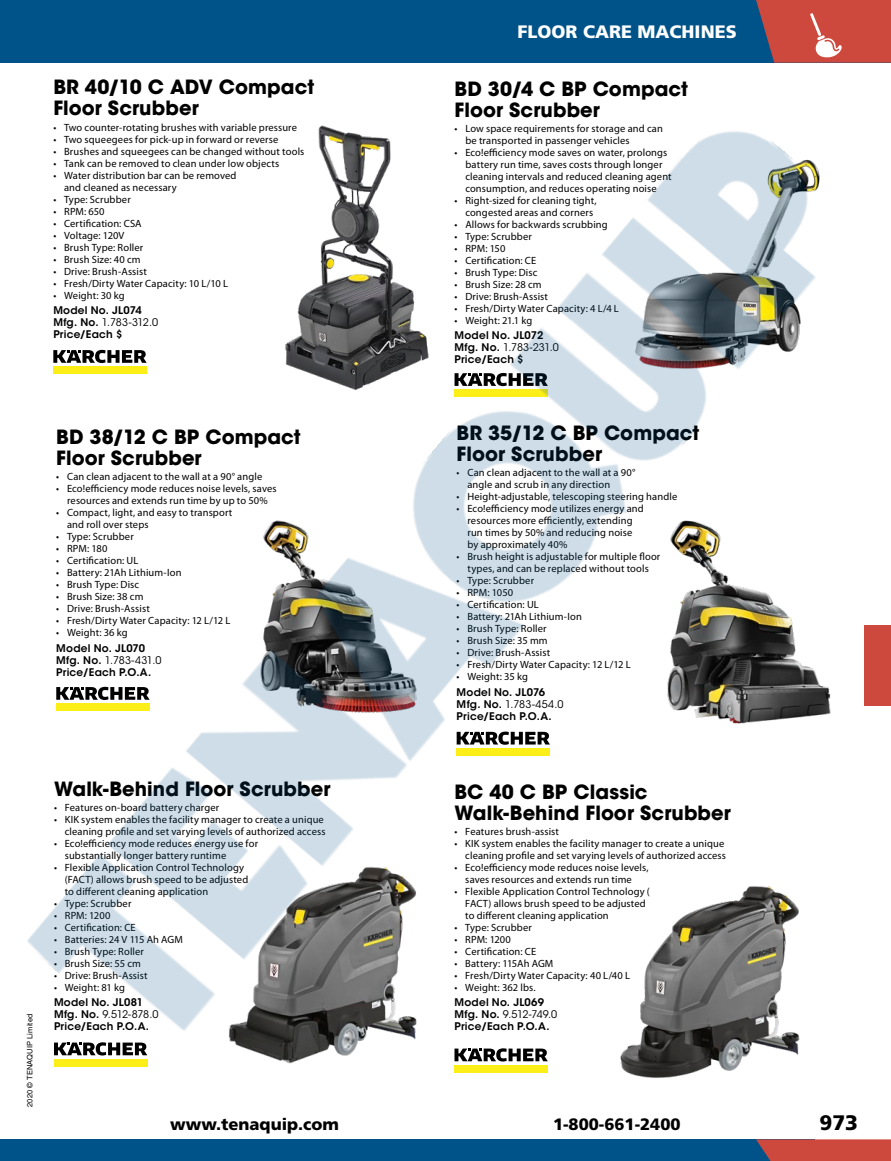
<style>
.page{position:relative;width:891px;height:1161px;background:#fff}
.page>*{position:absolute;margin:0;border:0;box-sizing:border-box;transform-origin:0 0}
.t1{font:900 21px "Frutiger LT Std";color:#000}
.Sub_Header{font:700 19.5px/21px "ITC Avant Garde Std";letter-spacing:.005em;color:#000}
.t2{font:900 18px "Frutiger LT Std";color:#fff}
.t3{font:900 16.5px "Frutiger LT Std";color:#000}
.Bullets{font:10.5px/12px "Myriad Pro";letter-spacing:.01em;color:#000}
.Model{font:600 10.5px/12px "ITC Avant Garde Std";letter-spacing:.02em;color:#000}
.t4{font:7.5px "Helvetica LT Std";letter-spacing:.02em;color:#000}
.s1{font-weight:400}
</style>
<div class="page">
<div style="left:0;top:1139px;width:815px;height:22px;background:#005388"></div>
<svg style="left:756px;top:1139px;width:135px;height:22px;background:#c14b43"></svg>
<div style="left:0;top:0;width:891px;height:63px;background:#005388"></div>
<svg style="left:756px;top:0;width:135px;height:63px;background:#bb4943"></svg>
<div style="left:864px;top:625px;width:27px;height:80px;background:#ce493d"></div>
<img style="left:809px;top:12px;width:35px;height:47px">
<div style="left:54px;top:1059px;width:93px;height:7px;background:#fcee17"></div>
<img style="left:620px;top:1060px;width:122px;height:18px">
<div style="left:454px;top:1065px;width:94px;height:7px;background:#fcee17"></div>
<svg style="left:455px;top:1060px;width:93px;height:2px"></svg>
<img style="left:27px;top:125px;width:842px;height:935px">
<p class="Sub_Header" style="left:53px;top:77px;width:262px">BR 40/10 C ADV Compact<br>Floor Scrubber</p>
<p class="Bullets" style="left:53px;top:121px;width:245px">• Two counter-rotating brushes with variable pressure</p>
<p class="Bullets" style="left:53px;top:133px;width:227px">• Two squeegees for pick-up in forward or reverse</p>
<p class="Bullets" style="left:53px;top:145px;width:253px">• Brushes and squeegees can be changed without tools</p>
<p class="Bullets" style="left:53px;top:157px;width:228px">• Tank can be removed to clean under low objects</p>
<p class="Bullets" style="left:64px;top:169px;width:174px;text-indent:-11px">• Water distribution bar can be removed and cleaned as necessary</p>
<p class="Bullets" style="left:53px;top:193px;width:79px">• Type: Scrubber</p>
<p class="Bullets" style="left:53px;top:205px;width:53px">• RPM: 650</p>
<p class="Bullets" style="left:53px;top:217px;width:90px">• Certification: CSA</p>
<p class="Bullets" style="left:53px;top:229px;width:73px">• Voltage: 120V</p>
<p class="Bullets" style="left:53px;top:241px;width:92px">• Brush Type: Roller</p>
<p class="Bullets" style="left:53px;top:253px;width:89px">• Brush Size: 40 cm</p>
<p class="Bullets" style="left:53px;top:265px;width:95px">• Drive: Brush-Assist</p>
<p class="Bullets" style="left:53px;top:277px;width:176px">• Fresh/Dirty Water Capacity: 10 L/10 L</p>
<p class="Bullets" style="left:53px;top:289px;width:73px">• Weight: 30 kg</p>
<p class="Model" style="left:53px;top:304px;width:106px">Model No. JL074<br>Mfg. No. <span class="s1">1.783-312.0<br></span>Price/Each $</p>
<p class="t2" style="left:518px;top:21px;width:221px">FLOOR CARE MACHINES</p>
<p class="Sub_Header" style="left:455px;top:78px;width:235px">BD 30/4 C BP Compact<br>Floor Scrubber</p>
<p class="Bullets" style="left:465px;top:123px;width:199px;text-indent:-11px">• Low space requirements for storage and can be transported in passenger vehicles</p>
<p class="Bullets" style="left:465px;top:147px;width:208px;text-indent:-11px">• Eco!efficiency mode saves on water, prolongs battery run time, saves costs through longer cleaning intervals and reduced cleaning agent consumption, and reduces operating noise</p>
<p class="Bullets" style="left:465px;top:195px;width:133px;text-indent:-11px">• Right-sized for cleaning tight, congested areas and corners</p>
<p class="Bullets" style="left:455px;top:219px;width:155px">• Allows for backwards scrubbing</p>
<p class="Bullets" style="left:455px;top:231px;width:79px">• Type: Scrubber</p>
<p class="Bullets" style="left:455px;top:243px;width:52px">• RPM: 150</p>
<p class="Bullets" style="left:455px;top:255px;width:83px">• Certification: CE</p>
<p class="Bullets" style="left:455px;top:267px;width:84px">• Brush Type: Disc</p>
<p class="Bullets" style="left:455px;top:279px;width:89px">• Brush Size: 28 cm</p>
<p class="Bullets" style="left:455px;top:291px;width:95px">• Drive: Brush-Assist</p>
<p class="Bullets" style="left:455px;top:303px;width:166px">• Fresh/Dirty Water Capacity: 4 L/4 L</p>
<p class="Bullets" style="left:455px;top:315px;width:79px">• Weight: 21.1 kg</p>
<p class="Model" style="left:455px;top:330px;width:106px">Model No. JL072<br>Mfg. No. <span class="s1">1.783-231.0<br></span>Price/Each $</p>
<p class="Sub_Header" style="left:56px;top:426px;width:246px">BD 38/12 C BP Compact<br>Floor Scrubber</p>
<p class="Bullets" style="left:56px;top:471px;width:208px">• Can clean adjacent to the wall at a 90° angle</p>
<p class="Bullets" style="left:56px;top:483px;width:222px;text-align:center">• Eco!efficiency mode reduces noise levels, saves resources and extends run time by up to 50%</p>
<p class="Bullets" style="left:67px;top:507px;width:167px;text-indent:-11px">• Compact, light, and easy to transport and roll over steps</p>
<p class="Bullets" style="left:56px;top:531px;width:79px">• Type: Scrubber</p>
<p class="Bullets" style="left:56px;top:543px;width:53px">• RPM: 180</p>
<p class="Bullets" style="left:56px;top:555px;width:84px">• Certification: UL</p>
<p class="Bullets" style="left:56px;top:567px;width:127px">• Battery: 21Ah Lithium-Ion</p>
<p class="Bullets" style="left:56px;top:579px;width:84px">• Brush Type: Disc</p>
<p class="Bullets" style="left:56px;top:591px;width:89px">• Brush Size: 38 cm</p>
<p class="Bullets" style="left:56px;top:603px;width:95px">• Drive: Brush-Assist</p>
<p class="Bullets" style="left:56px;top:615px;width:176px">• Fresh/Dirty Water Capacity: 12 L/12 L</p>
<p class="Bullets" style="left:56px;top:627px;width:73px">• Weight: 36 kg</p>
<p class="Model" style="left:56px;top:642px;width:107px">Model No. JL070<br>Mfg. No. <span class="s1">1.783-431.0<br></span>Price/Each P.O.A.</p>
<p class="Sub_Header" style="left:457px;top:422px;width:244px">BR 35/12 C BP Compact<br>Floor Scrubber</p>
<p class="Bullets" style="left:467px;top:467px;width:169px;text-indent:-11px">• Can clean adjacent to the wall at a 90° angle and scrub in any direction</p>
<p class="Bullets" style="left:457px;top:491px;width:222px">• Height-adjustable, telescoping steering handle</p>
<p class="Bullets" style="left:467px;top:503px;width:178px;text-indent:-11px">• Eco!efficiency mode utilizes energy and resources more efficiently, extending run times by 50% and reducing noise by approximately 40%</p>
<p class="Bullets" style="left:457px;top:551px;width:205px;text-align:center">• Brush height is adjustable for multiple floor types, and can be replaced without tools</p>
<p class="Bullets" style="left:457px;top:575px;width:79px">• Type: Scrubber</p>
<p class="Bullets" style="left:457px;top:587px;width:58px">• RPM: 1050</p>
<p class="Bullets" style="left:457px;top:599px;width:84px">• Certification: UL</p>
<p class="Bullets" style="left:457px;top:611px;width:127px">• Battery: 21Ah Lithium-Ion</p>
<p class="Bullets" style="left:457px;top:623px;width:92px">• Brush Type: Roller</p>
<p class="Bullets" style="left:457px;top:635px;width:93px">• Brush Size: 35 mm</p>
<p class="Bullets" style="left:457px;top:647px;width:95px">• Drive: Brush-Assist</p>
<p class="Bullets" style="left:457px;top:659px;width:176px">• Fresh/Dirty Water Capacity: 12 L/12 L</p>
<p class="Bullets" style="left:457px;top:671px;width:73px">• Weight: 35 kg</p>
<p class="Model" style="left:457px;top:686px;width:108px">Model No. JL076<br>Mfg. No. <span class="s1">1.783-454.0<br></span>Price/Each P.O.A.</p>
<p class="t4" style="left:25px;top:1107px;width:95px;rotate:-90deg">2020 © TENAQUIP Limited</p>
<p class="Sub_Header" style="left:54px;top:778px;width:278px">Walk-Behind Floor Scrubber</p>
<p class="Bullets" style="left:54px;top:802px;width:167px">• Features on-board battery charger</p>
<p class="Bullets" style="left:54px;top:814px;width:273px;text-align:right">• KIK system enables the facility manager to create a unique cleaning profile and set varying levels of authorized access</p>
<p class="Bullets" style="left:65px;top:838px;width:195px;text-indent:-11px">• Eco!efficiency mode reduces energy use for substantially longer battery runtime</p>
<p class="Bullets" style="left:65px;top:862px;width:185px;text-indent:-11px">• Flexible Application Control Technology (FACT) allows brush speed to be adjusted to different cleaning application</p>
<p class="Bullets" style="left:54px;top:898px;width:79px">• Type: Scrubber</p>
<p class="Bullets" style="left:54px;top:910px;width:58px">• RPM: 1200</p>
<p class="Bullets" style="left:54px;top:922px;width:83px">• Certification: CE</p>
<p class="Bullets" style="left:54px;top:934px;width:130px">• Batteries: 24 V 115 Ah AGM</p>
<p class="Bullets" style="left:54px;top:946px;width:92px">• Brush Type: Roller</p>
<p class="Bullets" style="left:54px;top:958px;width:88px">• Brush Size: 55 cm</p>
<p class="Bullets" style="left:54px;top:970px;width:95px">• Drive: Brush-Assist</p>
<p class="Bullets" style="left:54px;top:982px;width:73px">• Weight: 81 kg</p>
<p class="Model" style="left:54px;top:997px;width:106px">Model No. JL081<br>Mfg. No. <span class="s1">9.512-878.0<br></span>Price/Each P.O.A.</p>
<p class="Sub_Header" style="left:454px;top:781px;width:278px">BC 40 C BP Classic<br>Walk‑Behind Floor Scrubber</p>
<p class="Bullets" style="left:454px;top:826px;width:106px">• Features brush-assist</p>
<p class="Bullets" style="left:454px;top:838px;width:273px;text-align:right">• KIK system enables the facility manager to create a unique cleaning profile and set varying levels of authorized access</p>
<p class="Bullets" style="left:454px;top:862px;width:196px;text-align:center">• Eco!efficiency mode reduces noise levels, saves resources and extends run time</p>
<p class="Bullets" style="left:465px;top:886px;width:186px;text-indent:-11px">• Flexible Application Control Technology (<br>FACT) allows brush speed to be adjusted to different cleaning application</p>
<p class="Bullets" style="left:454px;top:922px;width:79px">• Type: Scrubber</p>
<p class="Bullets" style="left:454px;top:934px;width:58px">• RPM: 1200</p>
<p class="Bullets" style="left:454px;top:946px;width:83px">• Certification: CE</p>
<p class="Bullets" style="left:454px;top:958px;width:100px">• Battery: 115Ah AGM</p>
<p class="Bullets" style="left:454px;top:970px;width:177px">• Fresh/Dirty Water Capacity: 40 L/40 L</p>
<p class="Bullets" style="left:454px;top:982px;width:83px">• Weight: 362 lbs.</p>
<p class="Model" style="left:454px;top:997px;width:104px">Model No. JL069<br>Mfg. No. <span class="s1">9.512-749.0<br></span>Price/Each P.O.A.</p>
<h3 class="t3" style="left:170px;top:1114px;width:170px">www.tenaquip.com</h3>
<h3 class="t3" style="left:553px;top:1114px;width:129px">1-800-661-2400</h3>
<h1 class="t1" style="left:820px;top:1110px;width:40px">973</h1>
</div>
